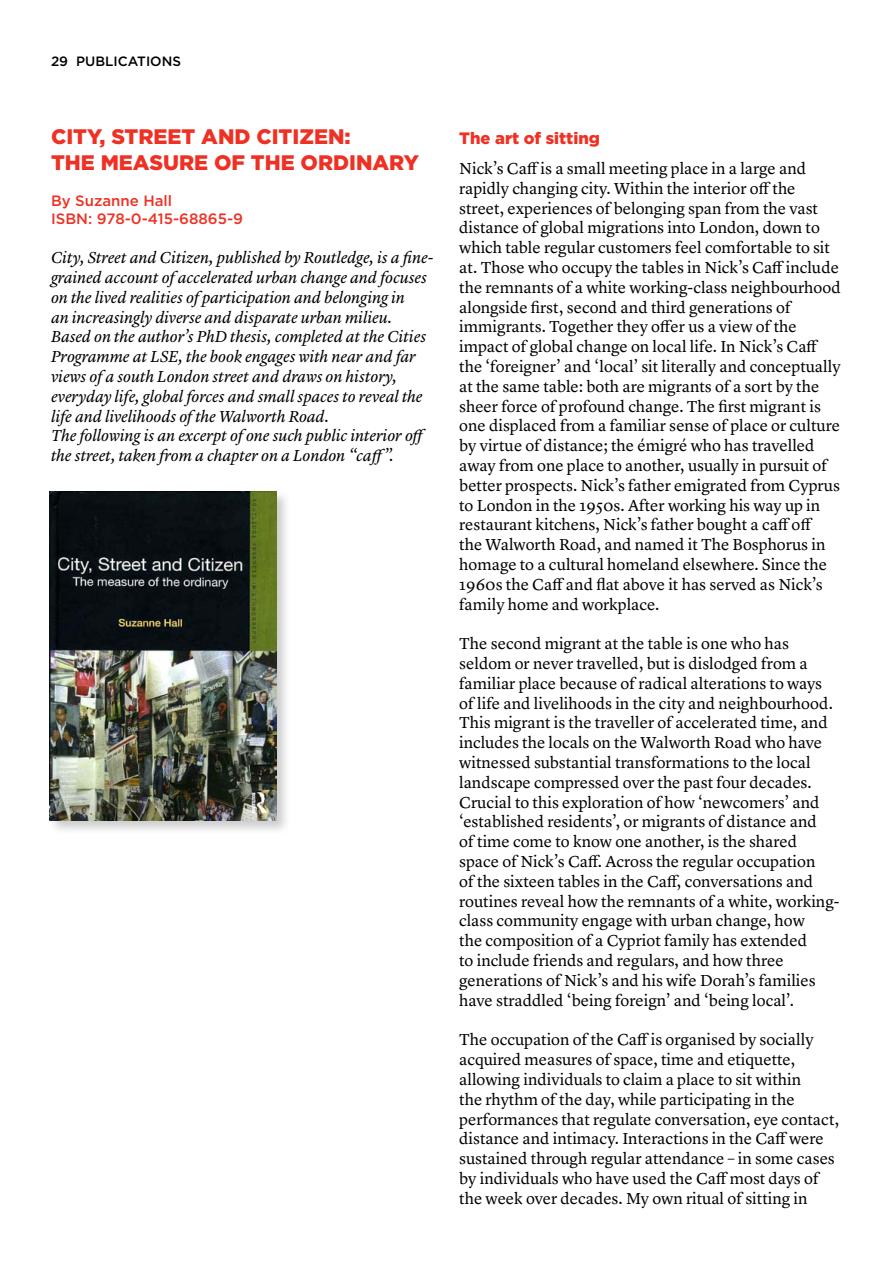
<style>
.page{position:relative;width:893px;height:1263px;background:#fff}
.page>*{position:absolute;margin:0;border:0;box-sizing:border-box;transform-origin:0 0}
.t1{font:900 21px/25.2px "Gotham";color:#ee3124}
.t2{font:16.5px/19.8px "Lyon Text";color:#000}
.t3{font:italic 16.5px/19.8px "Lyon Text";letter-spacing:-.005em;color:#000}
.t4{font:900 16.5px "Gotham";color:#ee3124}
.t5{font:500 15px/18px "Gotham";color:#ee3124}
.t6{font:500 13.5px "Gotham";color:#000}
</style>
<div class="page">
<div style="left:47px;top:489px;width:244px;height:346px;background:#000;opacity:.2"></div>
<img style="left:50px;top:492px;width:226px;height:329px">
<p class="t6" style="left:51px;top:52px;width:132px">29 PUBLICATIONS</p>
<p class="t1" style="left:51px;top:124px;width:370px">CITY, STREET AND CITIZEN:<br>THE MEASURE OF THE ORDINARY</p>
<p class="t5" style="left:51px;top:191px;width:194px">By Suzanne Hall<br>ISBN: 978-0-415-68865-9</p>
<p class="t3" style="left:51px;top:246px;width:384px">City, Street and Citizen, published by Routledge, is a fine&shy;grained account of accelerated urban change and focuses on the lived realities of participation and belonging in<br>an increasingly diverse and disparate urban milieu.<br>Based on the author’s PhD thesis, completed at the Cities Programme at LSE, the book engages with near and far views of a south London street and draws on history, everyday life, global forces and small spaces to reveal the life and livelihoods of the Walworth Road.<br>The following is an excerpt of one such public interior off the street, taken from a chapter on a London “caff”.</p>
<p class="t4" style="left:459px;top:127px;width:142px">The art of sitting</p>
<p class="t2" style="left:459px;top:157px;width:383px">Nick’s Caff is a small meeting place in a large and rapidly changing city. Within the interior off the street, experiences of belonging span from the vast distance of global migrations into London, down to which table regular customers feel comfortable to sit at. Those who occupy the tables in Nick’s Caff include the remnants of a white working-class neighbourhood alongside first, second and third generations of immigrants. Together they offer us a view of the impact of global change on local life. In Nick’s Caff the ‘foreigner’ and ‘local’ sit literally and conceptually at the same table: both are migrants of a sort by the sheer force of profound change. The first migrant is one displaced from a familiar sense of place or culture by virtue of distance; the émigré who has travelled away from one place to another, usually in pursuit of better prospects. Nick’s father emigrated from Cyprus to London in the 1950s. After working his way up in restaurant kitchens, Nick’s father bought a caff off<br>the Walworth Road, and named it The Bosphorus in homage to a cultural homeland elsewhere. Since the 1960s the Caff and flat above it has served as Nick’s family home and workplace.</p>
<p class="t2" style="left:459px;top:632px;width:382px">The second migrant at the table is one who has seldom or never travelled, but is dislodged from a familiar place because of radical alterations to ways of life and livelihoods in the city and neighbourhood.<br>This migrant is the traveller of accelerated time, and includes the locals on the Walworth Road who have witnessed substantial transformations to the local landscape compressed over the past four decades.<br>Crucial to this exploration of how ‘newcomers’ and ‘established residents’, or migrants of distance and<br>of time come to know one another, is the shared space of Nick’s Caff. Across the regular occupation<br>of the sixteen tables in the Caff, conversations and routines reveal how the remnants of a white, working&shy;class community engage with urban change, how<br>the composition of a Cypriot family has extended<br>to include friends and regulars, and how three generations of Nick’s and his wife Dorah’s families have straddled ‘being foreign’ and ‘being local’.</p>
<p class="t2" style="left:459px;top:1028px;width:381px">The occupation of the Caff is organised by socially acquired measures of space, time and etiquette, allowing individuals to claim a place to sit within<br>the rhythm of the day, while participating in the performances that regulate conversation, eye contact, distance and intimacy. Interactions in the Caff were sustained through regular attendance – in some cases by individuals who have used the Caff most days of the week over decades. My own ritual of sitting in</p>
</div>
